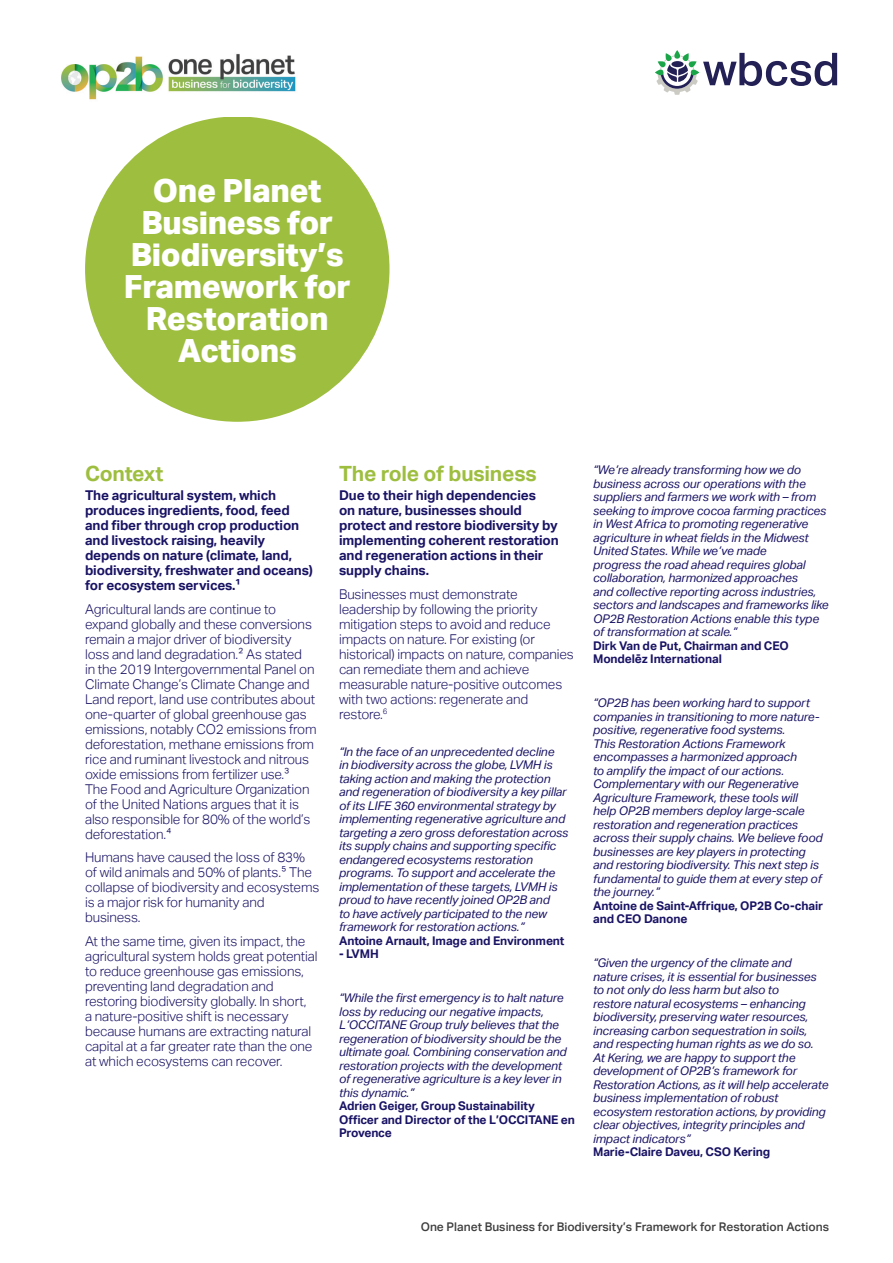
<style>
.page{position:relative;width:893px;height:1263px;background:#fff}
.page>*{position:absolute;margin:0;border:0;box-sizing:border-box;transform-origin:0 0}
.t1{font:800 31.95px/32px "Aktiv Grotesk";letter-spacing:-.01em;color:#fff;text-align:center}
.SUBTITULO_1{font:700 21px "Aktiv Grotesk";letter-spacing:-.01em;color:#9ebe3f}
.t2{font:300 13.5px/15px "Aktiv Grotesk";letter-spacing:-.01em;color:#191364}
.t3{font:700 13.5px/15px "Aktiv Grotesk";letter-spacing:-.01em;color:#191364}
.t4{font:italic 12px/13.5px "Aktiv Grotesk";letter-spacing:-.01em;color:#191364}
.t5{font:500 12px "Aktiv Grotesk";color:#3e3e3f}
.t6{font:700 12px "Aktiv Grotesk";color:#191364}
.s1{font-weight:700;font-style:normal}
</style>
<div class="page">
<div style="left:85px;top:116px;width:304px;height:306px;background:#9ebe3f;border-radius:50%"></div>
<svg style="left:655px;top:50px;width:182px;height:45px"></svg>
<img style="left:61px;top:53px;width:235px;height:47px">
<p class="t1" style="left:124px;top:174px;width:228px">One Planet<br>Business for<br>Biodiversity’s<br>Framework for<br>Restoration<br>Actions</p>
<p class="SUBTITULO_1" style="left:85px;top:461px;width:80px">Context</p>
<p class="t3" style="left:85px;top:488px;width:229px">The agricultural system, which produces ingredients, food, feed and fiber through crop production and livestock raising, heavily depends on nature (climate, land, biodiversity, freshwater and oceans) for ecosystem services.1</p>
<p class="t2" style="left:85px;top:601px;width:233px">Agricultural lands are continue to expand globally and these conversions remain a major driver of biodiversity loss and land degradation.2 As stated<br>in the 2019 Intergovernmental Panel on Climate Change’s Climate Change and Land report, land use contributes about one-quarter of global greenhouse gas emissions, notably CO2 emissions from deforestation, methane emissions from rice and ruminant livestock and nitrous oxide emissions from fertilizer use.3<br>The Food and Agriculture Organization of the United Nations argues that it is also responsible for 80% of the world’s deforestation.4</p>
<p class="t2" style="left:85px;top:850px;width:236px">Humans have caused the loss of 83% of wild animals and 50% of plants.5 The collapse of biodiversity and ecosystems is a major risk for humanity and business.</p>
<p class="t2" style="left:85px;top:933px;width:234px">At the same time, given its impact, the agricultural system holds great potential to reduce greenhouse gas emissions, preventing land degradation and restoring biodiversity globally. In short,<br>a nature-positive shift is necessary because humans are extracting natural capital at a far greater rate than the one at which ecosystems can recover.</p>
<p class="SUBTITULO_1" style="left:339px;top:461px;width:199px">The role of business</p>
<p class="t3" style="left:339px;top:488px;width:221px">Due to their high dependencies<br>on nature, businesses should protect and restore biodiversity by implementing coherent restoration and regeneration actions in their supply chains.</p>
<p class="t2" style="left:339px;top:586px;width:236px">Businesses must demonstrate leadership by following the priority mitigation steps to avoid and reduce impacts on nature. For existing (or historical) impacts on nature, companies can remediate them and achieve measurable nature-positive outcomes with two actions: regenerate and restore.<sup>6</sup></p>
<p class="t4" style="left:339px;top:745px;width:231px">“In the face of an unprecedented decline<br>in biodiversity across the globe, LVMH is taking action and making the protection and regeneration of biodiversity a key pillar of its LIFE 360 environmental strategy by implementing regenerative agriculture and targeting a zero gross deforestation across its supply chains and supporting specific endangered ecosystems restoration programs. To support and accelerate the implementation of these targets, LVMH is proud to have recently joined OP2B and<br>to have actively participated to the new framework for restoration actions.” <span class="s1">Antoine Arnault, Image and Environment</span></p>
<p class="t6" style="left:339px;top:947px;width:41px">- LVMH</p>
<p class="t4" style="left:339px;top:991px;width:237px">“While the first emergency is to halt nature loss by reducing our negative impacts, L’OCCITANE Group truly believes that the regeneration of biodiversity should be the ultimate goal. Combining conservation and restoration projects with the development of regenerative agriculture is a key lever in this dynamic.”<br><span class="s1">Adrien Geiger, Group Sustainability Officer and Director of the L’OCCITANE en Provence</span></p>
<p class="t4" style="left:593px;top:463px;width:237px">“We’re already transforming how we do business across our operations with the suppliers and farmers we work with – from seeking to improve cocoa farming practices in West Africa to promoting regenerative agriculture in wheat fields in the Midwest United States. While we’ve made<br>progress the road ahead requires global collaboration, harmonized approaches<br>and collective reporting across industries, sectors and landscapes and frameworks like OP2B Restoration Actions enable this type of transformation at scale.”<br><span class="s1">Dirk Van de Put, Chairman and CEO Mondelēz International</span></p>
<p class="t4" style="left:593px;top:696px;width:231px">“OP2B has been working hard to support companies in transitioning to more nature&shy;positive, regenerative food systems.<br>This Restoration Actions Framework encompasses a harmonized approach<br>to amplify the impact of our actions.<br>Complementary with our Regenerative Agriculture Framework, these tools will help OP2B members deploy large-scale restoration and regeneration practices across their supply chains. We believe food businesses are key players in protecting and restoring biodiversity. This next step is fundamental to guide them at every step of the journey.”<br><span class="s1">Antoine de Saint-Affrique, OP2B Co-chair and CEO Danone</span></p>
<p class="t4" style="left:593px;top:956px;width:237px">“Given the urgency of the climate and nature crises, it is essential for businesses to not only do less harm but also to<br>restore natural ecosystems – enhancing biodiversity, preserving water resources, increasing carbon sequestration in soils, and respecting human rights as we do so.<br>At Kering, we are happy to support the development of OP2B’s framework for Restoration Actions, as it will help accelerate business implementation of robust ecosystem restoration actions, by providing clear objectives, integrity principles and impact indicators”<br><span class="s1">Marie-Claire Daveu, CSO Kering</span></p>
<p class="t5" style="left:421px;top:1219px;width:410px">One Planet Business for Biodiversity’s Framework for Restoration Actions</p>
</div>
